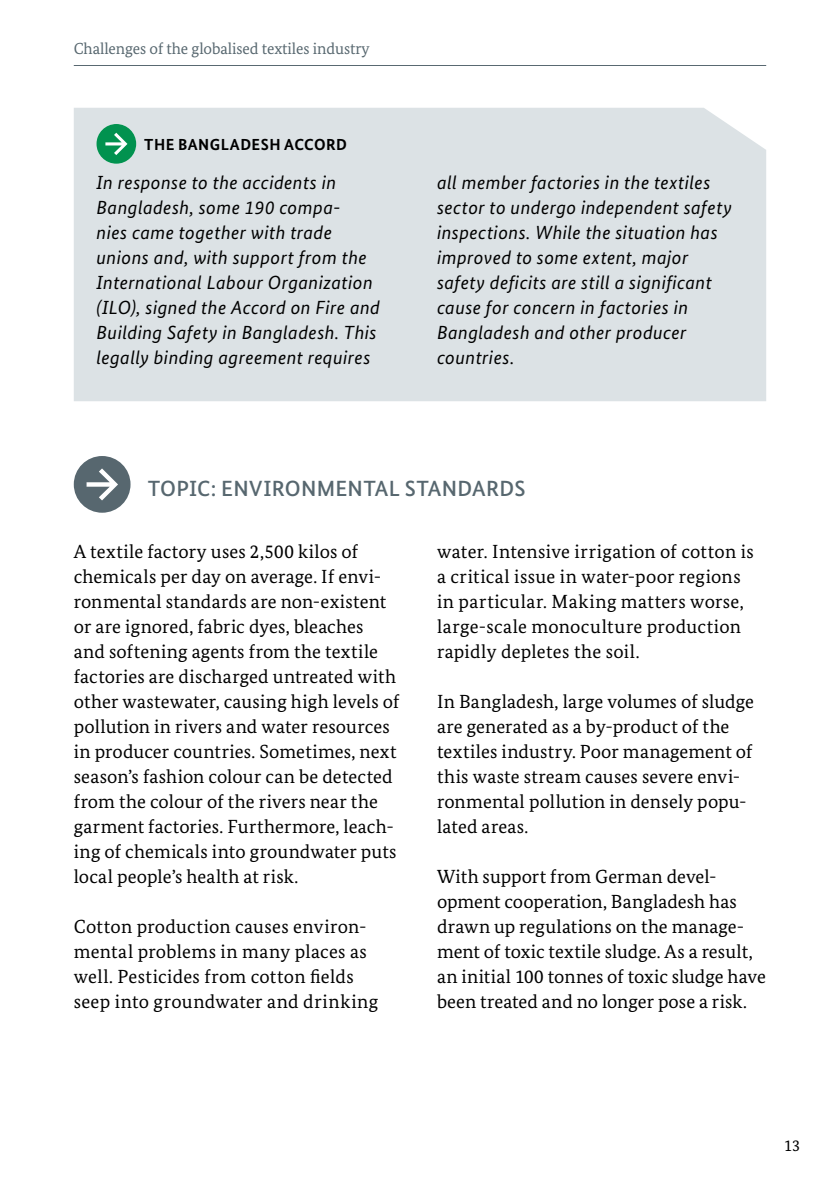
<style>
.page{position:relative;width:840px;height:1191px;background:#fff}
.page>*{position:absolute;margin:0;border:0;box-sizing:border-box;transform-origin:0 0}
.t1{font:500 22px "Bundes Sans";letter-spacing:.015em;color:#57676f}
.t2{font:19px/25px "Bundes Serif";letter-spacing:.01em;color:#000}
.t3{font:italic 19px/25px "Bundes Sans";letter-spacing:.025em;color:#000}
.t4{font:16px "Bundes Serif";letter-spacing:-.005em;color:#57676f}
.t5{font:700 16px "Bundes Sans";letter-spacing:.03em;color:#000}
.t6{font:16px "Bundes Serif";color:#000}
</style>
<div class="page">
<hr style="left:74px;top:65px;width:691px;height:1px;background:#57676f">
<svg style="left:74px;top:456px;width:56px;height:57px"></svg>
<div style="left:74px;top:108px;width:691px;height:293px;background:#dce2e5"></div>
<svg style="left:96px;top:124px;width:40px;height:40px;background:#49ae80"></svg>
<p class="t4" style="left:74px;top:39px;width:297px">Challenges of the globalised textiles industry</p>
<p class="t5" style="left:144px;top:134px;width:204px">THE BANGLADESH ACCORD</p>
<p class="t3" style="left:96px;top:169px;width:285px">In response to the accidents in Bangladesh, some 190 compa-<br>nies came together with trade unions and, with support from the International Labour Organization (ILO), signed the Accord on Fire and Building Safety in Bangladesh. This legally binding agreement requires</p>
<p class="t3" style="left:437px;top:169px;width:296px">all member factories in the textiles sector to undergo independent safety inspections. While the situation has improved to some extent, major safety deficits are still a significant cause for concern in factories in<br>Bangladesh and other producer countries.</p>
<p class="t1" style="left:148px;top:475px;width:379px">TOPIC: ENVIRONMENTAL STANDARDS</p>
<p class="t2" style="left:74px;top:539px;width:327px">A textile factory uses 2,500 kilos of chemicals per day on average. If envi&shy;ronmental standards are non-existent or are ignored, fabric dyes, bleaches<br>and softening agents from the textile factories are discharged untreated with other wastewater, causing high levels of pollution in rivers and water resources in producer countries. Sometimes, next season’s fashion colour can be detected from the colour of the rivers near the garment factories. Furthermore, leach&shy;ing of chemicals into groundwater puts local people’s health at risk.</p>
<p class="t2" style="left:74px;top:914px;width:306px">Cotton production causes environ&shy;mental problems in many places as well. Pesticides from cotton fields seep into groundwater and drinking</p>
<p class="t2" style="left:437px;top:539px;width:318px">water. Intensive irrigation of cotton is a critical issue in water-poor regions in particular. Making matters worse, large-scale monoculture production rapidly depletes the soil.</p>
<p class="t2" style="left:437px;top:689px;width:318px">In Bangladesh, large volumes of sludge are generated as a by-product of the textiles industry. Poor management of this waste stream causes severe envi&shy;ronmental pollution in densely popu&shy;lated areas.</p>
<p class="t2" style="left:437px;top:864px;width:330px">With support from German devel&shy;opment cooperation, Bangladesh has drawn up regulations on the manage&shy;ment of toxic textile sludge. As a result, an initial 100 tonnes of toxic sludge have been treated and no longer pose a risk.</p>
<p class="t6" style="left:783px;top:1135px;width:17px">13</p>
</div>
